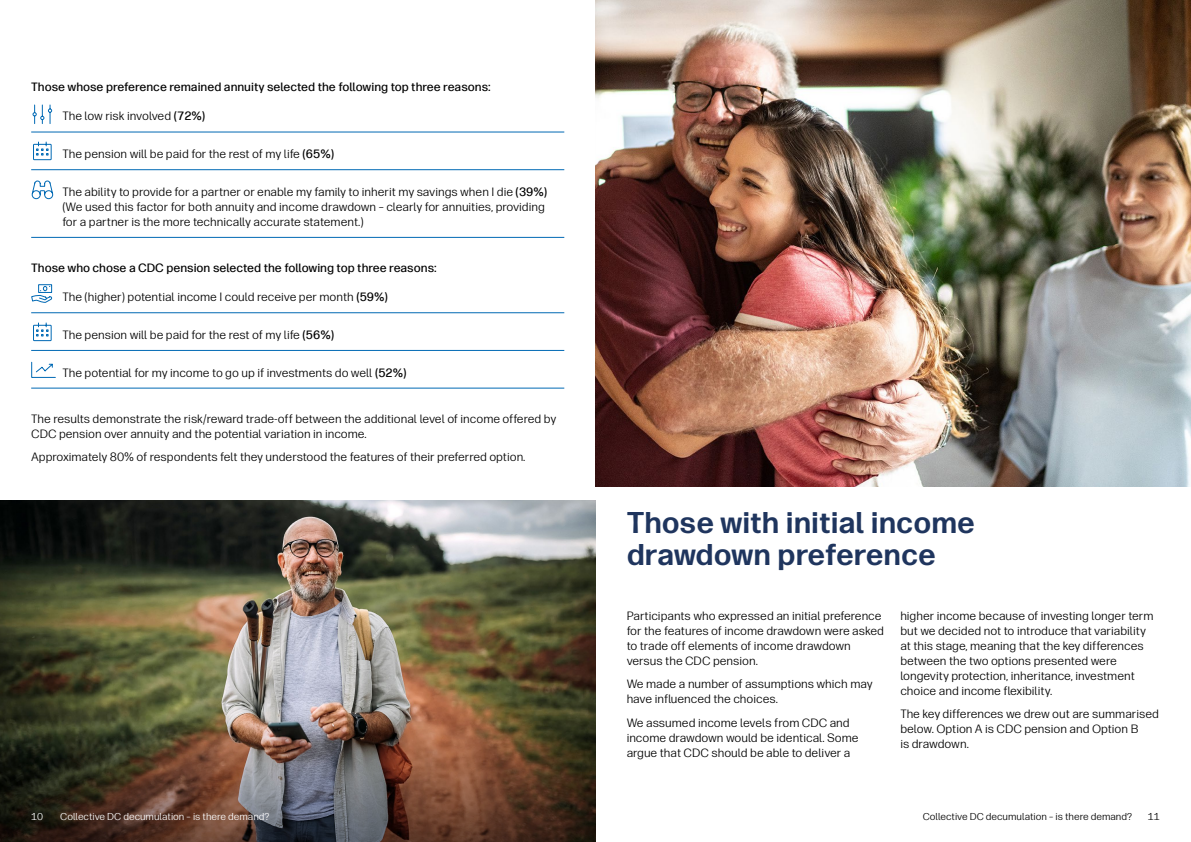
<style>
.page{position:relative;width:1191px;height:842px;background:#fff}
.page>*{position:absolute;margin:0;border:0;box-sizing:border-box;transform-origin:0 0}
.t1{font:700 30px/32px "Forever Forma Body Text";color:#1f355e}
.t2{font:12px/15px "Forever Forma Body Text";color:#000}
.t3{font:500 12px "Forever Forma Body Text";color:#000}
.t4{font:10px "Forever Forma Body Text";color:#000}
.t5{font:10px "Forever Forma Body Text";color:#fff}
.s1{font-weight:500}
</style>
<div class="page">
<img style="left:0;top:500px;width:595px;height:187px">
<img style="left:0;top:687px;width:595px;height:155px">
<hr style="left:31px;top:132px;width:533px;height:1px;background:#0069b4">
<hr style="left:31px;top:169px;width:533px;height:1px;background:#0069b4">
<hr style="left:31px;top:237px;width:533px;height:1px;background:#0069b4">
<hr style="left:31px;top:312px;width:533px;height:1px;background:#0069b4">
<hr style="left:31px;top:350px;width:533px;height:1px;background:#0069b4">
<hr style="left:31px;top:388px;width:533px;height:1px;background:#0069b4">
<img style="left:595px;top:0;width:596px;height:486px">
<svg style="left:32px;top:104px;width:21px;height:20px"></svg>
<svg style="left:31px;top:141px;width:23px;height:201px"></svg>
<svg style="left:31px;top:361px;width:25px;height:17px"></svg>
<p class="t3" style="left:31px;top:78px;width:461px">Those whose preference remained annuity selected the following top three reasons:</p>
<p class="t2" style="left:62px;top:108px;width:144px">The low risk involved <span class="s1">(72%)</span></p>
<p class="t2" style="left:62px;top:146px;width:273px">The pension will be paid for the rest of my life <span class="s1">(65%)</span></p>
<p class="t2" style="left:62px;top:183px;width:486px">The ability to provide for a partner or enable my family to inherit my savings when I die <span class="s1">(39%) </span>(We used this factor for both annuity and income drawdown – clearly for annuities, providing for a partner is the more technically accurate statement.)</p>
<p class="t3" style="left:31px;top:259px;width:407px">Those who chose a CDC pension selected the following top three reasons:</p>
<p class="t2" style="left:62px;top:289px;width:327px">The (higher) potential income I could receive per month <span class="s1">(59%)</span></p>
<p class="t2" style="left:62px;top:326px;width:273px">The pension will be paid for the rest of my life <span class="s1">(56%)</span></p>
<p class="t2" style="left:62px;top:364px;width:346px">The potential for my income to go up if investments do well <span class="s1">(52%)</span></p>
<p class="t2" style="left:31px;top:410px;width:526px">The results demonstrate the risk/reward trade-off between the additional level of income offered by<br>CDC pension over annuity and the potential variation in income.</p>
<p class="t2" style="left:31px;top:449px;width:496px">Approximately 80% of respondents felt they understood the features of their preferred option.</p>
<h1 class="t1" style="left:626px;top:504px;width:350px">Those with initial income drawdown preference</h1>
<p class="t2" style="left:626px;top:607px;width:259px">Participants who expressed an initial preference for the features of income drawdown were asked to trade off elements of income drawdown versus the CDC pension.</p>
<p class="t2" style="left:626px;top:675px;width:247px">We made a number of assumptions which may have influenced the choices.</p>
<p class="t2" style="left:626px;top:714px;width:233px">We assumed income levels from CDC and income drawdown would be identical. Some argue that CDC should be able to deliver a</p>
<p class="t2" style="left:900px;top:607px;width:255px">higher income because of investing longer term but we decided not to introduce that variability at this stage, meaning that the key differences between the two options presented were longevity protection, inheritance, investment choice and income flexibility.</p>
<p class="t2" style="left:900px;top:705px;width:260px">The key differences we drew out are summarised below. Option A is CDC pension and Option B<br>is drawdown.</p>
<p class="t4" style="left:922px;top:809px;width:211px">Collective DC decumulation – is there demand?</p>
<p class="t5" style="left:31px;top:810px;width:13px">10</p>
<p class="t5" style="left:60px;top:810px;width:211px">Collective DC decumulation – is there demand?</p>
<p class="t4" style="left:1147px;top:809px;width:13px">11</p>
</div>
